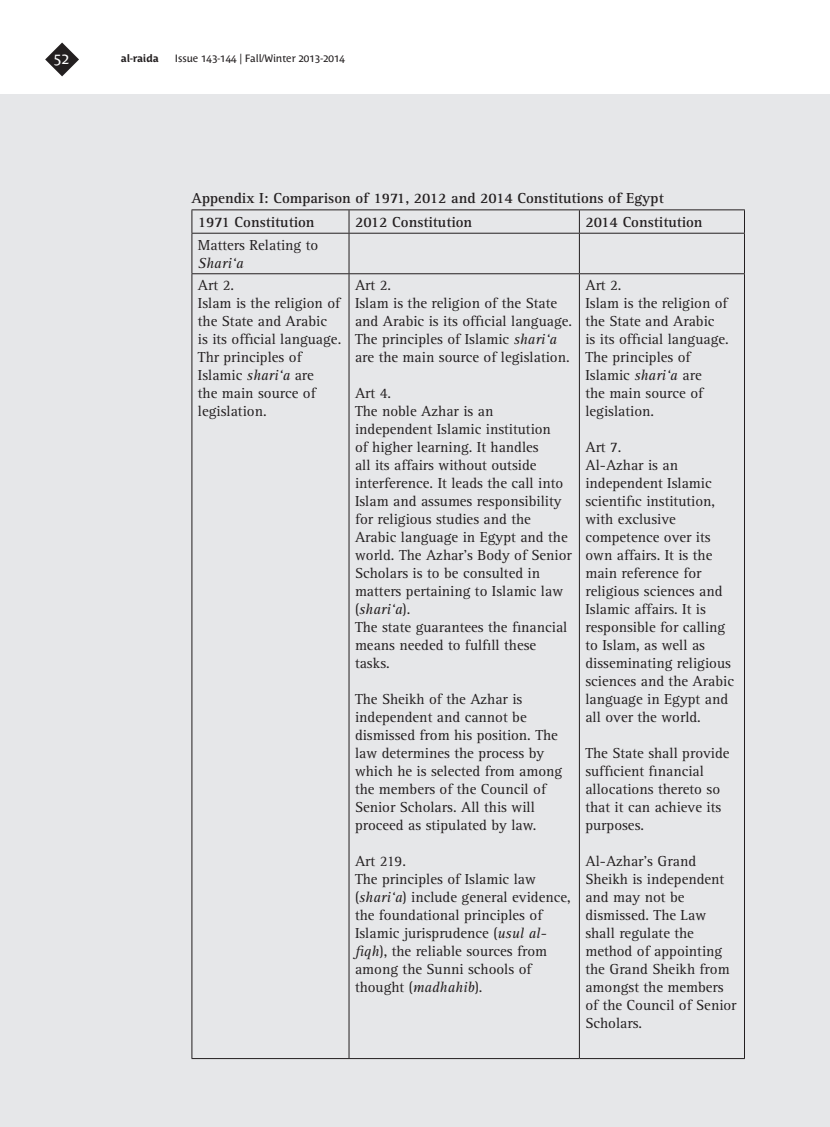
<style>
.page{position:relative;width:830px;height:1127px;background:#fff}
.page>*{position:absolute;margin:0;border:0;box-sizing:border-box;transform-origin:0 0}
.Body_Text{font:15px/18px "Rotis Serif";color:#231f20}
.Endnote_Text{font:700 15px "Rotis Serif";color:#231f20}
.Endnote_Text-2{font:15px/18px "Rotis Serif";color:#231f20}
.t1{font:15px "Costa Ptf";color:#fff}
.t2{font:10.5px "Costa Ptf";color:#231f20}
.t3{font:700 10.5px "Costa Ptf";color:#231f20}
.s1{font-style:italic}
</style>
<div class="page">
<div style="left:0;top:95px;width:829px;height:1032px;background:#e6e7e9"></div>
<svg style="left:45px;top:43px;width:34px;height:33px"></svg>
<hr style="left:191px;top:209px;width:158px;height:1px;background:#231f20">
<svg style="left:191px;top:210px;width:1px;height:23px"></svg>
<hr style="left:349px;top:209px;width:230px;height:1px;background:#231f20">
<svg style="left:348px;top:210px;width:1px;height:23px"></svg>
<hr style="left:579px;top:209px;width:165px;height:1px;background:#231f20">
<svg style="left:578px;top:210px;width:1px;height:23px"></svg>
<hr style="left:191px;top:233px;width:158px;height:1px;background:#231f20">
<hr style="left:191px;top:234px;width:1px;height:39px;background:#231f20">
<hr style="left:349px;top:233px;width:230px;height:1px;background:#231f20">
<hr style="left:348px;top:234px;width:1px;height:39px;background:#231f20">
<hr style="left:579px;top:233px;width:165px;height:1px;background:#231f20">
<hr style="left:578px;top:234px;width:1px;height:39px;background:#231f20">
<hr style="left:743px;top:234px;width:1px;height:39px;background:#231f20">
<hr style="left:191px;top:273px;width:158px;height:1px;background:#231f20">
<hr style="left:191px;top:274px;width:1px;height:784px;background:#231f20">
<hr style="left:349px;top:273px;width:230px;height:1px;background:#231f20">
<hr style="left:348px;top:274px;width:1px;height:784px;background:#231f20">
<hr style="left:579px;top:273px;width:165px;height:1px;background:#231f20">
<hr style="left:578px;top:274px;width:1px;height:784px;background:#231f20">
<hr style="left:743px;top:274px;width:1px;height:784px;background:#231f20">
<hr style="left:191px;top:1058px;width:158px;height:1px;background:#231f20">
<hr style="left:349px;top:1058px;width:230px;height:1px;background:#231f20">
<hr style="left:579px;top:1058px;width:165px;height:1px;background:#231f20">
<p class="t1" style="left:54px;top:50px;width:17px">52</p>
<p class="t3" style="left:121px;top:52px;width:40px">al-raida</p>
<p class="t2" style="left:175px;top:52px;width:172px">Issue 143-144 | Fall/Winter 2013-2014</p>
<p class="Endnote_Text" style="left:191px;top:190px;width:473px">Appendix I: Comparison of 1971, 2012 and 2014 Constitutions of Egypt</p>
<p class="Endnote_Text" style="left:198px;top:213px;width:118px">1971 Constitution</p>
<p class="Endnote_Text" style="left:355px;top:213px;width:119px">2012 Constitution</p>
<p class="Endnote_Text" style="left:585px;top:213px;width:119px">2014 Constitution</p>
<p class="Endnote_Text-2" style="left:198px;top:236px;width:122px">Matters Relating to<br><span class="s1">Shari‘a</span></p>
<p class="Body_Text" style="left:198px;top:277px;width:38px">Art 2.</p>
<p class="Body_Text" style="left:198px;top:295px;width:145px">Islam is the religion of the State and Arabic<br>is its official language.<br>Thr principles of<br>Islamic <span class="s1">shari‘a</span> are<br>the main source of legislation.</p>
<p class="Body_Text" style="left:355px;top:277px;width:38px">Art 2.</p>
<p class="Body_Text" style="left:355px;top:295px;width:218px">Islam is the religion of the State and Arabic is its official language.<br>The principles of Islamic <span class="s1">shari‘a </span>are the main source of legislation.</p>
<p class="Body_Text" style="left:355px;top:385px;width:38px">Art 4.</p>
<p class="Body_Text" style="left:355px;top:403px;width:218px">The noble Azhar is an independent Islamic institution<br>of higher learning. It handles<br>all its affairs without outside interference. It leads the call into<br>Islam and assumes responsibility for religious studies and the<br>Arabic language in Egypt and the world. The Azhar’s Body of Senior<br>Scholars is to be consulted in matters pertaining to Islamic law (<span class="s1">shari‘a</span>).</p>
<p class="Body_Text" style="left:355px;top:619px;width:214px">The state guarantees the financial means needed to fulfill these tasks.</p>
<p class="Body_Text" style="left:355px;top:691px;width:209px">The Sheikh of the Azhar is independent and cannot be dismissed from his position. The law determines the process by which he is selected from among the members of the Council of<br>Senior Scholars. All this will proceed as stipulated by law.</p>
<p class="Body_Text" style="left:355px;top:853px;width:52px">Art 219.</p>
<p class="Body_Text" style="left:355px;top:871px;width:217px">The principles of Islamic law (<span class="s1">shari‘a</span>) include general evidence, the foundational principles of<br>Islamic jurisprudence (<span class="s1">usul al&shy;fiqh</span>), the reliable sources from among the Sunni schools of thought (<span class="s1">madhahib</span>).</p>
<p class="Body_Text" style="left:585px;top:277px;width:38px">Art 2.</p>
<p class="Body_Text" style="left:585px;top:295px;width:145px">Islam is the religion of the State and Arabic<br>is its official language.<br>The principles of<br>Islamic <span class="s1">shari‘a</span> are<br>the main source of legislation.</p>
<p class="Body_Text" style="left:585px;top:439px;width:38px">Art 7.</p>
<p class="Body_Text" style="left:585px;top:457px;width:150px">Al-Azhar is an independent Islamic scientific institution, with exclusive competence over its own affairs. It is the main reference for religious sciences and<br>Islamic affairs. It is responsible for calling to Islam, as well as disseminating religious sciences and the Arabic language in Egypt and all over the world.</p>
<p class="Body_Text" style="left:585px;top:745px;width:146px">The State shall provide sufficient financial allocations thereto so that it can achieve its purposes.</p>
<p class="Body_Text" style="left:585px;top:853px;width:153px">Al-Azhar’s Grand<br>Sheikh is independent and may not be dismissed. The Law shall regulate the method of appointing the Grand Sheikh from amongst the members of the Council of Senior<br>Scholars.</p>
</div>
